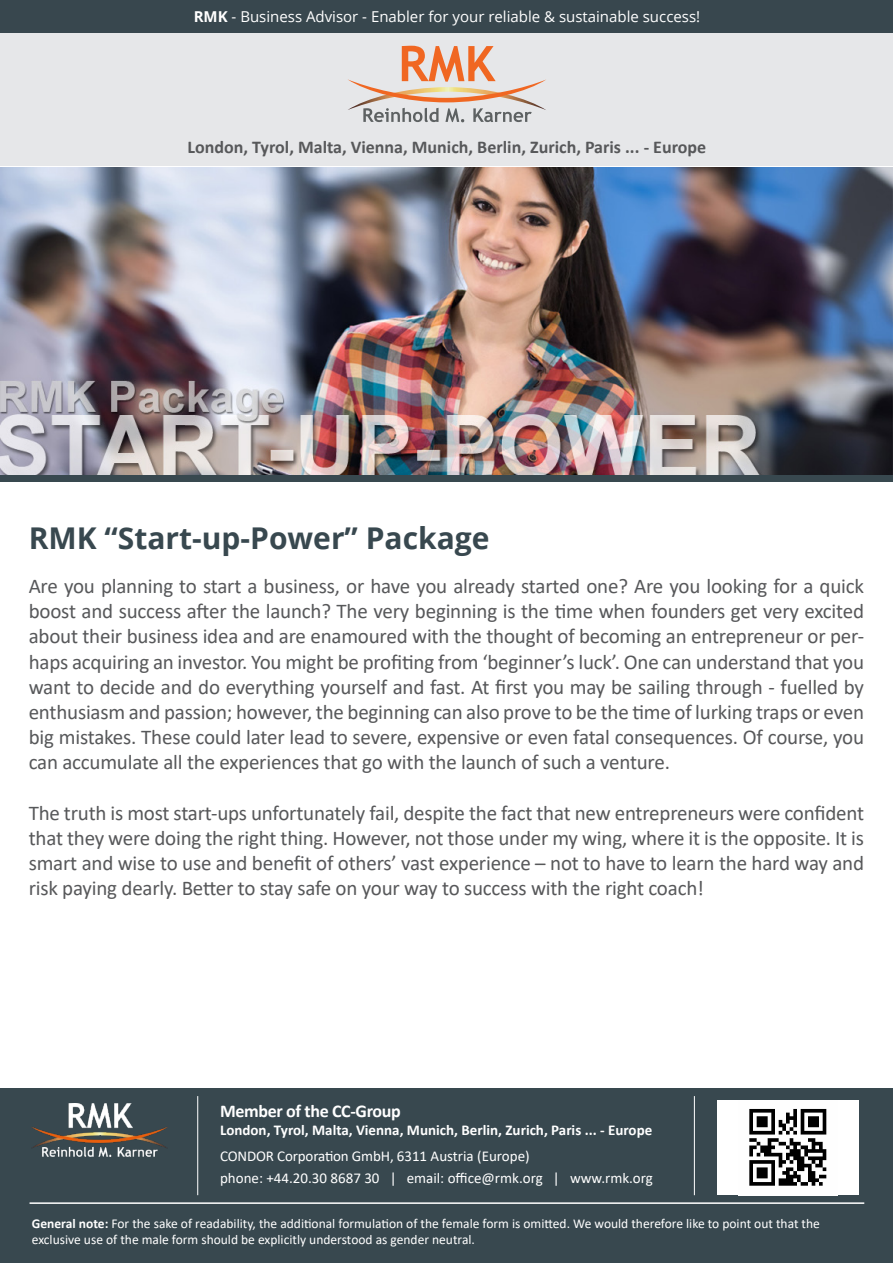
<style>
.page{position:relative;width:893px;height:1263px;background:#fff}
.page>*{position:absolute;margin:0;border:0;box-sizing:border-box;transform-origin:0 0}
.t1{font:700 30px "Open Sans";color:#38484f}
.t2{font:21px/25.2px "Calibri";letter-spacing:-.01em;color:#57585a;text-align:justify}
.t3{font:700 18px "Calibri";color:#57585a}
.t4{font:700 18px "Calibri";letter-spacing:-.02em;color:#fff}
.t5{font:15px "Calibri";color:#fff}
.t6{font:700 15px "Calibri";color:#fff}
.t7{font:15px "Open Sans";color:#fff}
.t8{font:13.5px/16.2px "Calibri";color:#fff}
.s1{font-weight:700}
</style>
<div class="page">
<img style="left:0;top:168px;width:893px;height:307px">
<div style="left:0;top:475px;width:893px;height:7px;background:#38484f"></div>
<div style="left:0;top:1089px;width:893px;height:174px;background:#38484f"></div>
<img style="left:32px;top:1103px;width:135px;height:53px">
<hr style="left:30px;top:1202px;width:834px;height:2px;background:#fff">
<hr style="left:197px;top:1096px;width:1px;height:99px;background:#fff">
<hr style="left:694px;top:1096px;width:1px;height:99px;background:#fff">
<div style="left:718px;top:1100px;width:141px;height:95px;background:#fff"></div>
<img style="left:749px;top:1108px;width:78px;height:78px">
<div style="left:0;top:31px;width:893px;height:135px;background:#e6e7e9"></div>
<svg style="left:348px;top:46px;width:198px;height:76px"></svg>
<div style="left:0;top:0;width:893px;height:33px;background:#38474e"></div>
<p class="t7" style="left:194px;top:6px;width:508px"><span class="s1">RMK</span> - Business Advisor - Enabler for your reliable &amp; sustainable success!</p>
<p class="t3" style="left:188px;top:134px;width:520px">London, Tyrol, Malta, Vienna, Munich, Berlin, Zurich, Paris ... - Europe</p>
<p class="t1" style="left:29px;top:517px;width:462px">RMK “Start-up-Power” Package</p>
<p class="t2" style="left:29px;top:573px;width:837px">Are you planning to start a business, or have you already started one? Are you looking for a quick boost and success after the launch? The very beginning is the time when founders get very excited about their business idea and are enamoured with the thought of becoming an entrepreneur or per&shy;haps acquiring an investor. You might be profiting from ‘beginner’s luck’. One can understand that you want to decide and do everything yourself and fast. At first you may be sailing through - fuelled by enthusiasm and passion; however, the beginning can also prove to be the time of lurking traps or even big mistakes. These could later lead to severe, expensive or even fatal consequences. Of course, you can accumulate all the experiences that go with the launch of such a venture.</p>
<p class="t2" style="left:29px;top:800px;width:837px">The truth is most start-ups unfortunately fail, despite the fact that new entrepreneurs were confident that they were doing the right thing. However, not those under my wing, where it is the opposite. It is smart and wise to use and benefit of others’ vast experience – not to have to learn the hard way and risk paying dearly. Better to stay safe on your way to success with the right coach!</p>
<p class="t4" style="left:220px;top:1098px;width:182px">Member of the CC-Group</p>
<p class="t6" style="left:220px;top:1119px;width:434px">London, Tyrol, Malta, Vienna, Munich, Berlin, Zurich, Paris ... - Europe</p>
<p class="t5" style="left:220px;top:1145px;width:311px">CONDOR Corporation GmbH, 6311 Austria (Europe)</p>
<p class="t5" style="left:220px;top:1167px;width:434px">phone: +44.20.30 8687 30 | email: office@rmk.org | www.rmk.org</p>
<p class="t8" style="left:32px;top:1215px;width:789px"><span class="s1">General note:</span> For the sake of readability, the additional formulation of the female form is omitted. We would therefore like to point out that the exclusive use of the male form should be explicitly understood as gender neutral.</p>
</div>
